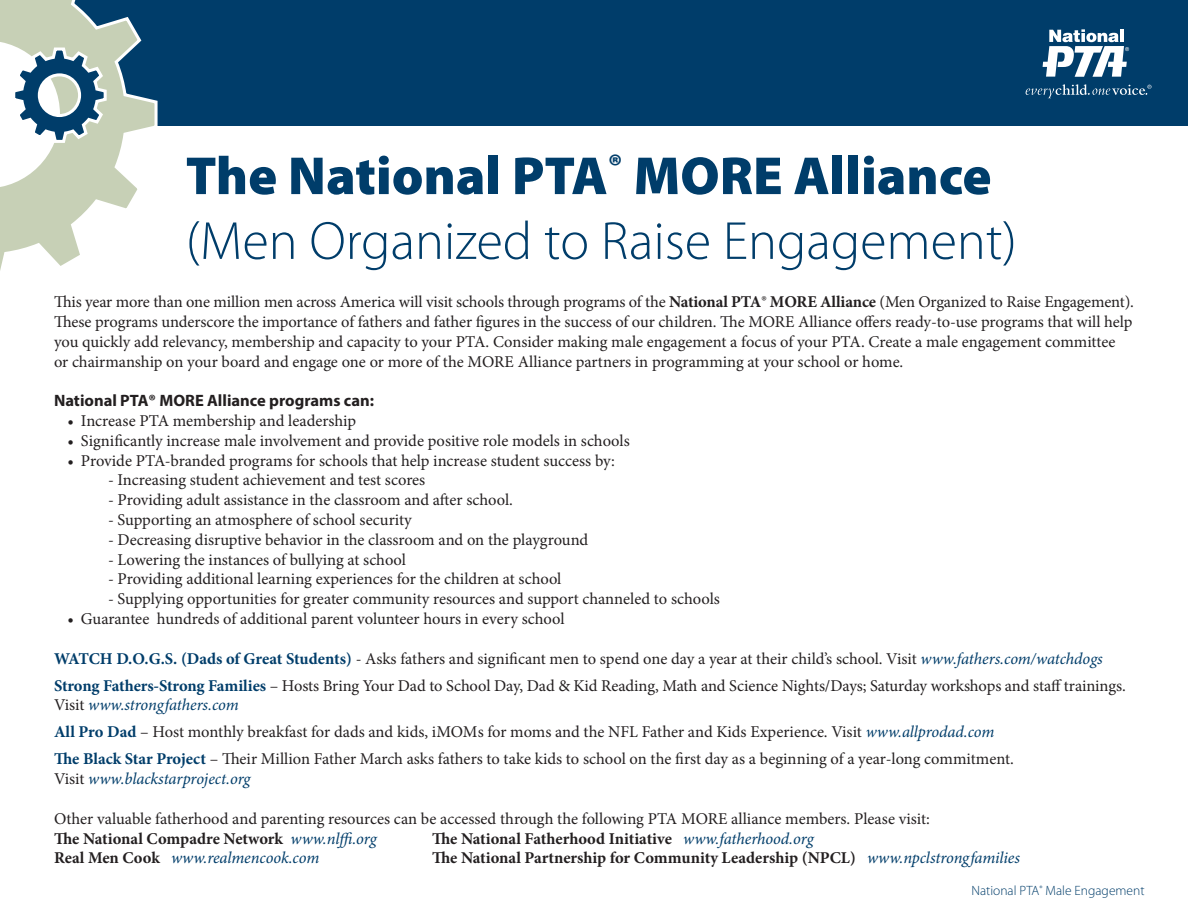
<style>
.page{position:relative;width:1188px;height:918px;background:#fff}
.page>*{position:absolute;margin:0;border:0;box-sizing:border-box;transform-origin:0 0}
.t1{font:300 54px/64.8px "Myriad Pro";color:#003d6a}
.t2{font:16.5px/19.8px "Minion Pro";letter-spacing:-.005em;color:#231f20}
.t3{font:700 16.5px "Minion Pro";letter-spacing:-.005em;color:#231f20}
.t4{font:700 16.5px "Myriad Pro";color:#231f20}
.t5{font:italic 16.5px "Minion Pro";letter-spacing:-.005em;color:#003d6a}
.t6{font:300 13.5px "Myriad Pro";color:#003d6a}
.s1{font-weight:900}
.s2{font-weight:700}
.s3{font-weight:700;color:#003d6a}
.s4{font-style:italic;color:#003d6a}
.s5{font-weight:400;font-style:italic;color:#003d6a}
.s6{font-weight:700;font-style:normal;color:#231f20}
</style>
<div class="page">
<div style="left:64px;top:0;width:1124px;height:126px;background:#003d6a"></div>
<svg style="left:0;top:0;width:158px;height:271px"></svg>
<svg style="left:10px;top:45px;width:99px;height:100px"></svg>
<svg style="left:1026px;top:84px;width:126px;height:14px"></svg>
<svg style="left:1043px;top:29px;width:86px;height:48px"></svg>
<hr style="left:1120px;top:30px;width:4px;height:12px;background:#fff">
<p class="t1" style="left:186px;top:143px;width:833px"><span class="s1">The National PTA</span><sup>®</sup> <span class="s1">MORE Alliance </span>(Men Organized to Raise Engagement)</p>
<p class="t2" style="left:54px;top:292px;width:1082px">This year more than one million men across America will visit schools through programs of the <span class="s2">National PTA® MORE Alliance</span> (Men Organized to Raise Engagement).<br>These programs underscore the importance of fathers and father figures in the success of our children. The MORE Alliance offers ready-to-use programs that will help you quickly add relevancy, membership and capacity to your PTA. Consider making male engagement a focus of your PTA. Create a male engagement committee or chairmanship on your board and engage one or more of the MORE Alliance partners in programming at your school or home.</p>
<p class="t4" style="left:54px;top:390px;width:322px">National PTA® MORE Alliance programs can:</p>
<p class="t2" style="left:67px;top:411px;width:290px">• Increase PTA membership and leadership</p>
<p class="t2" style="left:67px;top:431px;width:564px">• Significantly increase male involvement and provide positive role models in schools</p>
<p class="t2" style="left:67px;top:450px;width:549px">• Provide PTA-branded programs for schools that help increase student success by:</p>
<p class="t2" style="left:108px;top:470px;width:319px">- Increasing student achievement and test scores</p>
<p class="t2" style="left:108px;top:490px;width:406px">- Providing adult assistance in the classroom and after school.</p>
<p class="t2" style="left:108px;top:510px;width:305px">- Supporting an atmosphere of school security</p>
<p class="t2" style="left:108px;top:530px;width:482px">- Decreasing disruptive behavior in the classroom and on the playground</p>
<p class="t2" style="left:108px;top:549px;width:300px">- Lowering the instances of bullying at school</p>
<p class="t2" style="left:108px;top:569px;width:455px">- Providing additional learning experiences for the children at school</p>
<p class="t2" style="left:108px;top:589px;width:613px">- Supplying opportunities for greater community resources and support channeled to schools</p>
<p class="t2" style="left:67px;top:609px;width:499px">• Guarantee hundreds of additional parent volunteer hours in every school</p>
<p class="t2" style="left:54px;top:648px;width:1050px"><span class="s3">WATCH D.O.G.S. (Dads of Great Students)</span> - Asks fathers and significant men to spend one day a year at their child’s school. Visit <span class="s4">www.fathers.com/watchdogs</span></p>
<p class="t2" style="left:54px;top:675px;width:1073px"><span class="s3">Strong Fathers-Strong Families</span> – Hosts Bring Your Dad to School Day, Dad &amp; Kid Reading, Math and Science Nights/Days; Saturday workshops and staff trainings.<br>Visit <span class="s4">www.strongfathers.com</span></p>
<p class="t2" style="left:54px;top:722px;width:942px"><span class="s3">All Pro Dad</span> – Host monthly breakfast for dads and kids, iMOMs for moms and the NFL Father and Kids Experience. Visit <span class="s4">www.allprodad.com</span></p>
<p class="t2" style="left:54px;top:749px;width:961px"><span class="s3">The Black Star Project</span> – Their Million Father March asks fathers to take kids to school on the first day as a beginning of a year-long commitment.<br>Visit <span class="s4">www.blackstarproject.org</span></p>
<p class="t2" style="left:54px;top:809px;width:877px">Other valuable fatherhood and parenting resources can be accessed through the following PTA MORE alliance members. Please visit:</p>
<p class="t3" style="left:54px;top:827px;width:324px">The National Compadre Network <span class="s5">www.nlffi.org</span></p>
<p class="t3" style="left:432px;top:827px;width:383px">The National Fatherhood Initiative <span class="s5">www.fatherhood.org</span></p>
<p class="t5" style="left:54px;top:847px;width:267px"><span class="s6">Real Men Cook</span> www.realmencook.com</p>
<p class="t3" style="left:432px;top:846px;width:589px">The National Partnership for Community Leadership (NPCL) <span class="s5">www.npclstrongfamilies</span></p>
<p class="t6" style="left:971px;top:883px;width:175px">National PTA<sup>®</sup> Male Engagement</p>
</div>
